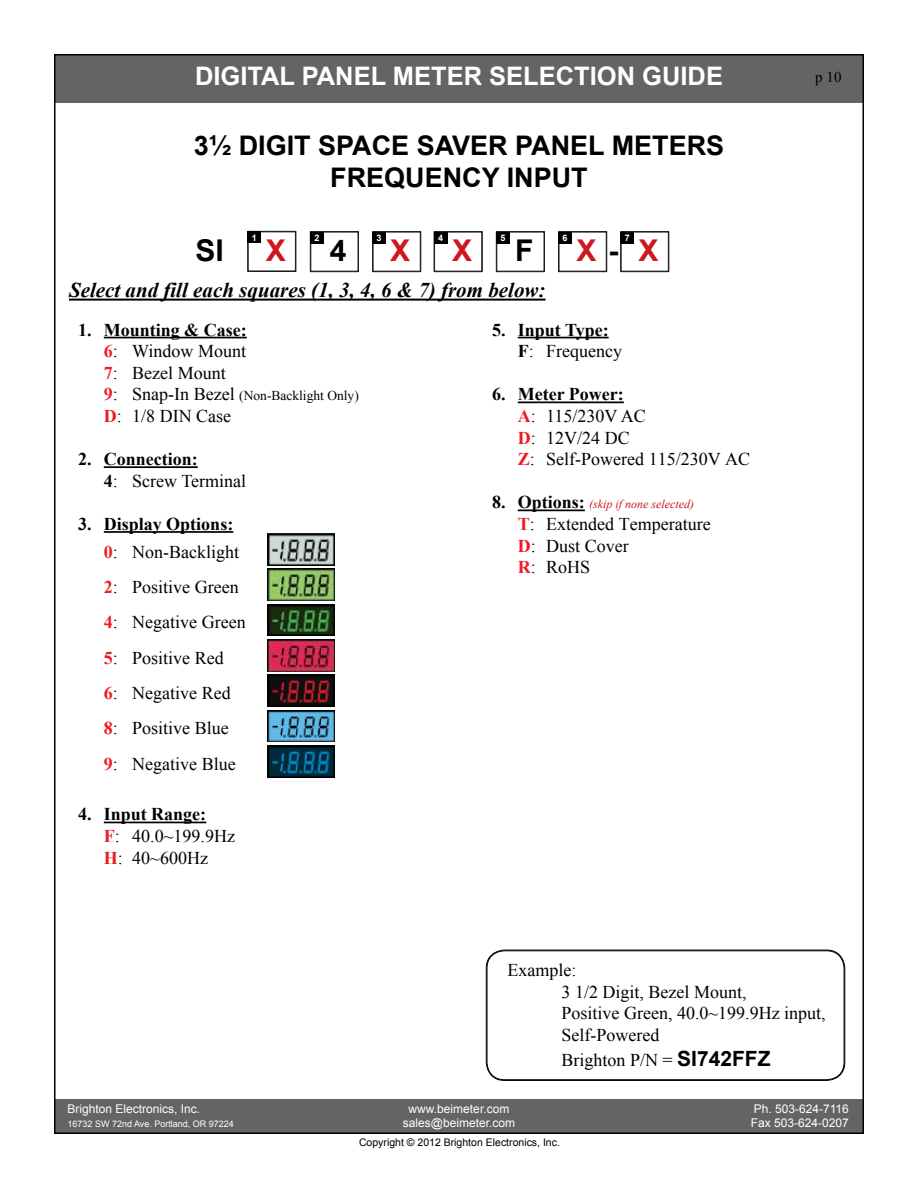
<style>
.page{position:relative;width:918px;height:1188px;background:#fff}
.page>*{position:absolute;margin:0;border:0;box-sizing:border-box;transform-origin:0 0}
.t1{font:700 30px "Arial";color:#ce171e}
.t2{font:700 30px "Arial";color:#000}
.t3{font:700 27px/32.4px "Arial";color:#000;text-align:center}
.t4{font:700 25.5px "Arial";color:#fff}
.t5{font:italic 700 21px "Times New Roman";color:#000}
.t6{font:18px/21.6px "Times New Roman";color:#000}
.t7{font:700 18px/21.6px "Times New Roman";color:#000}
.t8{font:15px "Times New Roman";color:#000}
.t9{font:13.5px "Times New Roman";color:#000}
.t10{font:12px "Arial";color:#fff}
.t11{font:italic 12px "Times New Roman";color:#ce171e}
.t12{font:10.5px "Arial";color:#000}
.t13{font:9px "Arial";color:#fff}
.t14{font:700 9px "Arial";color:#fff}
.s1{color:#000}
.s2{font-weight:700}
.s3{font-weight:700;color:#ed1c24}
.s4{font-weight:700;font-size:18px;color:#ed1c24}
.s5{font-size:18px}
.s6{font-weight:400}
.s7{color:#ed1c24}
.s8{font-weight:700;font-style:normal;font-size:18px;color:#000}
.s9{font-family:"Arial";font-weight:700;font-size:21px}
</style>
<div class="page">
<div style="left:54px;top:54px;width:810px;height:48px;background:#636466"></div>
<div style="left:54px;top:1100px;width:810px;height:34px;background:#636466"></div>
<div style="left:248px;top:231px;width:48px;height:41px;border:1px solid #000"></div>
<div style="left:248px;top:231px;width:13px;height:12px;background:#000"></div>
<div style="left:310px;top:231px;width:49px;height:41px;border:1px solid #000"></div>
<div style="left:311px;top:232px;width:13px;height:12px;background:#000"></div>
<div style="left:372px;top:231px;width:49px;height:41px;border:1px solid #000"></div>
<div style="left:373px;top:232px;width:13px;height:12px;background:#000"></div>
<div style="left:434px;top:231px;width:48px;height:41px;border:1px solid #000"></div>
<div style="left:434px;top:232px;width:13px;height:12px;background:#000"></div>
<div style="left:496px;top:231px;width:49px;height:41px;border:1px solid #000"></div>
<div style="left:497px;top:232px;width:13px;height:12px;background:#000"></div>
<div style="left:558px;top:231px;width:49px;height:41px;border:1px solid #000"></div>
<div style="left:559px;top:232px;width:13px;height:12px;background:#000"></div>
<hr style="left:69px;top:299px;width:477px;height:2px;background:#000">
<div style="left:620px;top:231px;width:49px;height:41px;border:1px solid #000"></div>
<div style="left:621px;top:232px;width:13px;height:12px;background:#000"></div>
<hr style="left:104px;top:337px;width:143px;height:1px;background:#000">
<hr style="left:104px;top:466px;width:94px;height:2px;background:#000">
<hr style="left:104px;top:531px;width:129px;height:2px;background:#000">
<hr style="left:104px;top:822px;width:102px;height:1px;background:#000">
<img style="left:267px;top:534px;width:68px;height:31px">
<img style="left:267px;top:569px;width:68px;height:32px">
<img style="left:267px;top:604px;width:68px;height:32px">
<img style="left:267px;top:640px;width:68px;height:31px">
<img style="left:267px;top:675px;width:68px;height:32px">
<img style="left:267px;top:710px;width:68px;height:32px">
<img style="left:267px;top:746px;width:68px;height:31px">
<hr style="left:518px;top:337px;width:91px;height:1px;background:#000">
<hr style="left:518px;top:402px;width:106px;height:1px;background:#000">
<hr style="left:518px;top:510px;width:67px;height:1px;background:#000">
<svg style="left:486px;top:949px;width:359px;height:132px"></svg>
<div style="left:487px;top:951px;width:357px;height:129px;border:1px solid #000;border-radius:18px"></div>
<h3 class="t4" style="left:195px;top:58px;width:530px">DIGITAL PANEL METER SELECTION GUIDE</h3>
<h2 class="t3" style="left:194px;top:129px;width:532px">3½ DIGIT SPACE SAVER PANEL METERS<br>FREQUENCY INPUT</h2>
<p class="t14" style="left:252px;top:232px;width:7px">1</p>
<p class="t14" style="left:314px;top:232px;width:7px">2</p>
<p class="t14" style="left:377px;top:232px;width:7px">3</p>
<p class="t14" style="left:438px;top:232px;width:7px">4</p>
<p class="t14" style="left:500px;top:232px;width:7px">5</p>
<p class="t14" style="left:563px;top:232px;width:7px">6</p>
<p class="t14" style="left:625px;top:232px;width:7px">7</p>
<h1 class="t2" style="left:196px;top:229px;width:30px">SI</h1>
<h1 class="t1" style="left:266px;top:229px;width:22px">X</h1>
<h1 class="t2" style="left:330px;top:229px;width:18px">4</h1>
<h1 class="t1" style="left:390px;top:229px;width:22px">X</h1>
<h1 class="t1" style="left:452px;top:229px;width:22px">X</h1>
<h1 class="t2" style="left:515px;top:229px;width:20px">F</h1>
<h1 class="t1" style="left:576px;top:229px;width:84px">X <span class="s1">-</span> X</h1>
<p class="t5" style="left:69px;top:276px;width:478px">Select and fill each squares (1, 3, 4, 6 &amp; 7) from below:</p>
<p class="t6" style="left:104px;top:318px;width:144px;text-align:justify;text-indent:-25px"><span class="s2">1. Mounting &amp; Case:<br></span><span class="s3">6</span>: Window Mount <span class="s3">7</span>: Bezel Mount</p>
<p class="t9" style="left:104px;top:386px;width:257px"><span class="s4">9</span><span class="s5">: Snap-In Bezel</span> (Non-Backlight Only)</p>
<p class="t6" style="left:104px;top:405px;width:129px"><span class="s3">D</span>: 1/8 DIN Case</p>
<p class="t7" style="left:104px;top:448px;width:144px;text-indent:-25px">2. Connection:<br>4<span class="s6">: Screw Terminal</span></p>
<p class="t7" style="left:104px;top:510px;width:137px;line-height:27.9px;text-indent:-25px">3. Display Options:<br><span class="s7">0</span><span class="s6">: Non-Backlight</span></p>
<p class="t6" style="left:104px;top:569px;width:143px;line-height:35.4px"><span class="s3">2</span>: Positive Green<br><span class="s3">4</span>: Negative Green<br><span class="s3">5</span>: Positive Red<br><span class="s3">6</span>: Negative Red<br><span class="s3">8</span>: Positive Blue<br><span class="s3">9</span>: Negative Blue</p>
<p class="t6" style="left:104px;top:803px;width:133px;text-indent:-25px"><span class="s2">4. Input Range:<br></span><span class="s3">F</span>: 40.0~199.9Hz<br><span class="s3">H</span>: 40~600Hz</p>
<p class="t7" style="left:518px;top:318px;width:106px;text-indent:-26px">5. Input Type:<br>F<span class="s6">: Frequency</span></p>
<p class="t6" style="left:518px;top:383px;width:234px;text-indent:-26px"><span class="s2">6. Meter Power:<br></span><span class="s3">A</span>: 115/230V AC<br><span class="s3">D</span>: 12V/24 DC<br><span class="s3">Z</span>: Self-Powered 115/230V AC</p>
<p class="t11" style="left:492px;top:496px;width:203px"><span class="s8">8. Options:</span> (skip if none selected)</p>
<p class="t6" style="left:518px;top:513px;width:194px"><span class="s3">T</span>: Extended Temperature<br><span class="s3">D</span>: Dust Cover<br><span class="s3">R</span>: RoHS</p>
<p class="t8" style="left:815px;top:67px;width:28px">p 10</p>
<p class="t6" style="left:562px;top:959px;width:266px;text-indent:-54px">Example:<br>3 1/2 Digit, Bezel Mount,<br>Positive Green, 40.0~199.9Hz input,<br>Self-Powered</p>
<p class="t6" style="left:562px;top:1049px;width:211px">Brighton P/N = <span class="s9">SI742FFZ</span></p>
<p class="t10" style="left:68px;top:1100px;width:134px">Brighton Electronics, Inc.</p>
<p class="t10" style="left:409px;top:1100px;width:102px">www.beimeter.com</p>
<p class="t10" style="left:754px;top:1100px;width:97px">Ph. 503-624-7116</p>
<p class="t13" style="left:68px;top:1118px;width:168px">16732 SW 72nd Ave. Portland, OR 97224</p>
<p class="t10" style="left:403px;top:1115px;width:114px">sales@beimeter.com</p>
<p class="t10" style="left:751px;top:1115px;width:100px">Fax 503-624-0207</p>
<p class="t12" style="left:359px;top:1135px;width:202px">Copyright © 2012 Brighton Electronics, Inc.</p>
</div>
